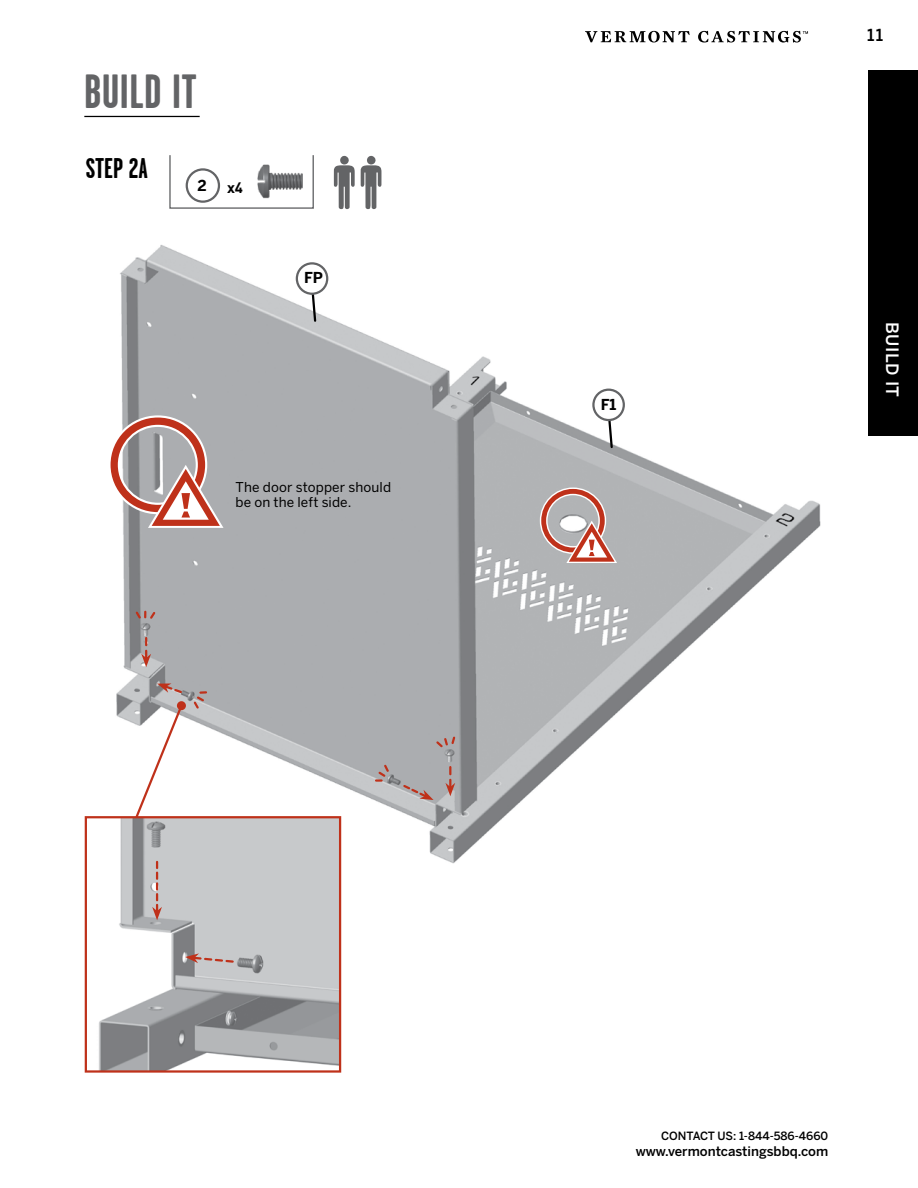
<style>
.page{position:relative;width:918px;height:1188px;background:#fff}
.page>*{position:absolute;margin:0;border:0;box-sizing:border-box;transform-origin:0 0}
.t1{font:700 48px "Garage Gothic";letter-spacing:.01em;color:#636466}
.t2{font:700 28.5px "Garage Gothic";color:#000}
.t3{font:500 16.95px "Benton Sans";letter-spacing:.03em;color:#fff}
.t4{font:500 16.5px "Benton Sans";color:#000}
.t5{font:700 15px "Benton Sans";color:#000}
.t6{font:700 15px "DIN";color:#000}
.t7{font:13.5px/15px "Benton Sans";letter-spacing:.01em;color:#000}
.t8{font:500 13.2px "Benton Sans";color:#000}
.t9{font:500 11.25px "Benton Sans";color:#000}
</style>
<div class="page">
<img style="left:84px;top:245px;width:737px;height:664px">
<svg style="left:108px;top:415px;width:116px;height:113px"></svg>
<svg style="left:540px;top:488px;width:77px;height:75px"></svg>
<div style="left:868px;top:70px;width:50px;height:366px;background:#000"></div>
<svg style="left:585px;top:31px;width:105px;height:11px"></svg>
<svg style="left:698px;top:31px;width:110px;height:12px"></svg>
<hr style="left:84px;top:116px;width:116px;height:1px;background:#000">
<div style="left:186px;top:168px;width:34px;height:35px;border:2px solid #636466;border-radius:50%"></div>
<div style="left:169px;top:154px;width:145px;height:55px;border:1px solid #636466"></div>
<svg style="left:334px;top:156px;width:21px;height:53px"></svg>
<svg style="left:361px;top:156px;width:20px;height:53px"></svg>
<img style="left:257px;top:164px;width:46px;height:35px">
<svg style="left:310px;top:294px;width:8px;height:29px"></svg>
<svg style="left:607px;top:420px;width:7px;height:29px"></svg>
<div style="left:297px;top:263px;width:30px;height:31px;background:#fff;border-radius:50%"></div>
<div style="left:296px;top:262px;width:32px;height:33px;border:2px solid #636466;border-radius:50%"></div>
<div style="left:593px;top:390px;width:31px;height:30px;background:#fff;border-radius:50%"></div>
<div style="left:592px;top:389px;width:33px;height:32px;border:2px solid #636466;border-radius:50%"></div>
<svg style="left:128px;top:703px;width:56px;height:113px"></svg>
<div style="left:177px;top:701px;width:9px;height:9px;background:#bf311a;border-radius:50%"></div>
<img style="left:88px;top:819px;width:250px;height:251px">
<div style="left:85px;top:816px;width:256px;height:257px;border:2px solid #bf311a"></div>
<svg style="left:152px;top:862px;width:10px;height:58px"></svg>
<svg style="left:141px;top:638px;width:10px;height:29px"></svg>
<svg style="left:157px;top:683px;width:27px;height:12px"></svg>
<svg style="left:445px;top:767px;width:10px;height:29px"></svg>
<svg style="left:401px;top:783px;width:33px;height:17px"></svg>
<svg style="left:185px;top:953px;width:50px;height:11px"></svg>
<svg style="left:134px;top:610px;width:23px;height:11px"></svg>
<svg style="left:192px;top:691px;width:14px;height:20px"></svg>
<svg style="left:434px;top:735px;width:23px;height:14px"></svg>
<svg style="left:376px;top:763px;width:15px;height:19px"></svg>
<h1 class="t1" style="left:84px;top:66px;width:114px">BUILD IT</h1>
<h2 class="t2" style="left:86px;top:153px;width:64px">STEP 2A</h2>
<p class="t5" style="left:198px;top:177px;width:11px">2</p>
<p class="t6" style="left:227px;top:178px;width:17px">x4</p>
<p class="t5" style="left:304px;top:268px;width:20px">FP</p>
<p class="t7" style="left:236px;top:479px;width:157px">The door stopper should be on the left side.</p>
<p class="t5" style="left:601px;top:395px;width:17px">F1</p>
<p class="t4" style="left:867px;top:25px;width:18px">11</p>
<p class="t3" style="left:903px;top:322px;width:77px;rotate:90deg">BUILD IT</p>
<p class="t9" style="left:661px;top:1129px;width:168px">CONTACT US: 1-844-586-4660</p>
<p class="t8" style="left:636px;top:1143px;width:194px">www.vermontcastingsbbq.com</p>
</div>
